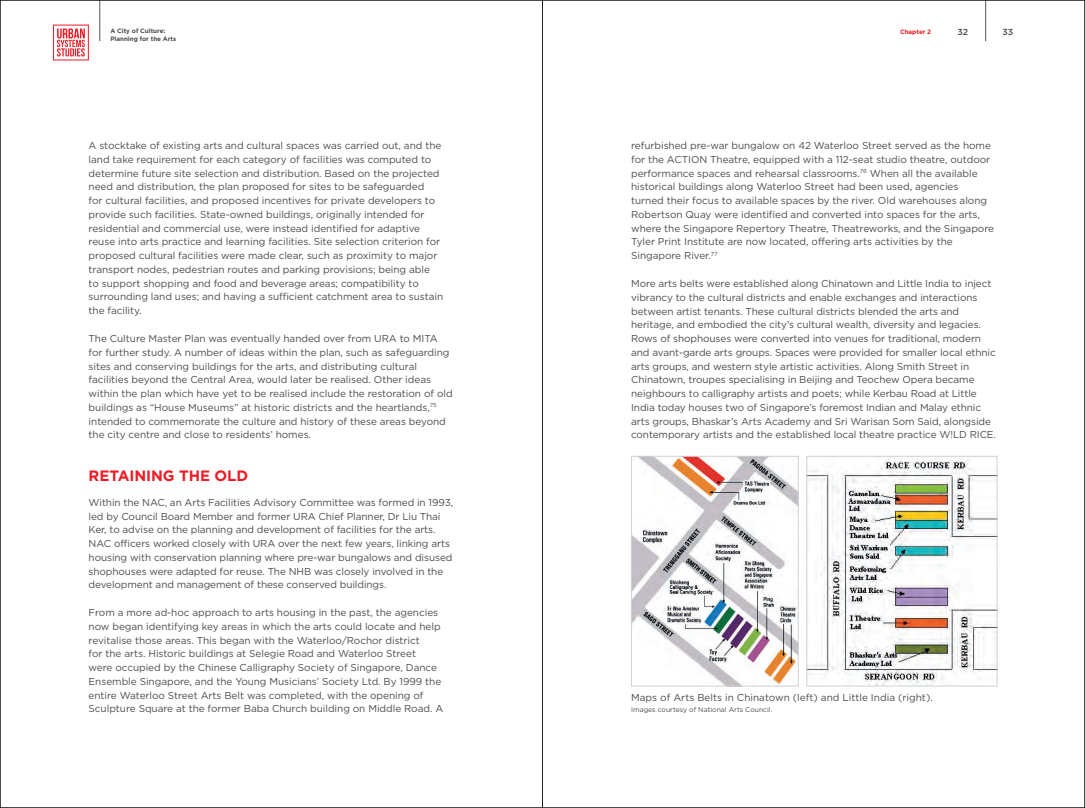
<style>
.page{position:relative;width:1085px;height:808px;background:#fff}
.page>*{position:absolute;margin:0;border:0;box-sizing:border-box;transform-origin:0 0}
.B_head{font:700 15px "Gotham HTF";letter-spacing:-.005em;color:#ee1c26}
.body_text{font:10px/13.8px "Gotham HTF";letter-spacing:-.005em;color:#4b4c4d}
.photo_title{font:10px "Gotham HTF";color:#4b4c4d}
.page_no{font:500 8.75px "Gotham HTF";color:#4b4c4d}
.photo_courtesy{font:6.88px "Gotham HTF";color:#4b4c4d}
.t1{font:700 6.25px "Gotham HTF";color:#4b4c4d}
.t2{font:700 6.25px "Gotham HTF";color:#ee1c26}
</style>
<div class="page">
<img style="left:633px;top:458px;width:163px;height:226px">
<div style="left:631px;top:456px;width:167px;height:230px;border:1px solid #d1d2d4"></div>
<img style="left:808px;top:458px;width:187px;height:226px">
<div style="left:806px;top:456px;width:191px;height:230px;border:1px solid #d1d2d4"></div>
<hr style="left:99px;top:0;width:1px;height:41px;background:#57585a">
<svg style="left:57px;top:29px;width:28px;height:28px"></svg>
<div style="left:53px;top:25px;width:36px;height:35px;border:1px solid #ee1c26"></div>
<hr style="left:985px;top:0;width:1px;height:41px;background:#57585a">
<hr style="left:542px;top:0;width:1px;height:808px;background:#231f20">
<p class="t1" style="left:110px;top:27px;width:57px">A City of Culture:</p>
<p class="t2" style="left:899px;top:28px;width:33px">Chapter 2</p>
<p class="page_no" style="left:1002px;top:27px;width:12px">33</p>
<p class="t1" style="left:110px;top:35px;width:67px">Planning for the Arts</p>
<p class="page_no" style="left:957px;top:27px;width:12px">32</p>
<p class="body_text" style="left:89px;top:138px;width:356px">A stocktake of existing arts and cultural spaces was carried out, and the land take requirement for each category of facilities was computed to determine future site selection and distribution. Based on the projected need and distribution, the plan proposed for sites to be safeguarded<br>for cultural facilities, and proposed incentives for private developers to provide such facilities. State-owned buildings, originally intended for residential and commercial use, were instead identified for adaptive reuse into arts practice and learning facilities. Site selection criterion for proposed cultural facilities were made clear, such as proximity to major transport nodes, pedestrian routes and parking provisions; being able<br>to support shopping and food and beverage areas; compatibility to surrounding land uses; and having a sufficient catchment area to sustain the facility.</p>
<p class="body_text" style="left:89px;top:331px;width:365px">The Culture Master Plan was eventually handed over from URA to MITA for further study. A number of ideas within the plan, such as safeguarding sites and conserving buildings for the arts, and distributing cultural facilities beyond the Central Area, would later be realised. Other ideas within the plan which have yet to be realised include the restoration of old buildings as “House Museums” at historic districts and the heartlands,<sup>75 </sup>intended to commemorate the culture and history of these areas beyond the city centre and close to residents’ homes.</p>
<p class="B_head" style="left:89px;top:467px;width:161px">RETAINING THE OLD</p>
<p class="body_text" style="left:89px;top:495px;width:366px">Within the NAC, an Arts Facilities Advisory Committee was formed in 1993, led by Council Board Member and former URA Chief Planner, Dr Liu Thai Ker, to advise on the planning and development of facilities for the arts.<br>NAC officers worked closely with URA over the next few years, linking arts housing with conservation planning where pre-war bungalows and disused shophouses were adapted for reuse. The NHB was closely involved in the development and management of these conserved buildings.</p>
<p class="body_text" style="left:89px;top:606px;width:356px">From a more ad-hoc approach to arts housing in the past, the agencies now began identifying key areas in which the arts could locate and help revitalise those areas. This began with the Waterloo/Rochor district<br>for the arts. Historic buildings at Selegie Road and Waterloo Street<br>were occupied by the Chinese Calligraphy Society of Singapore, Dance Ensemble Singapore, and the Young Musicians’ Society Ltd. By 1999 the entire Waterloo Street Arts Belt was completed, with the opening of Sculpture Square at the former Baba Church building on Middle Road. A</p>
<p class="body_text" style="left:631px;top:138px;width:364px">refurbished pre-war bungalow on 42 Waterloo Street served as the home for the ACTION Theatre, equipped with a 112-seat studio theatre, outdoor performance spaces and rehearsal classrooms.<sup>76</sup> When all the available historical buildings along Waterloo Street had been used, agencies<br>turned their focus to available spaces by the river. Old warehouses along Robertson Quay were identified and converted into spaces for the arts, where the Singapore Repertory Theatre, Theatreworks, and the Singapore Tyler Print Institute are now located, offering arts activities by the Singapore River.<sup>77</sup></p>
<p class="body_text" style="left:631px;top:276px;width:366px">More arts belts were established along Chinatown and Little India to inject vibrancy to the cultural districts and enable exchanges and interactions between artist tenants. These cultural districts blended the arts and heritage, and embodied the city’s cultural wealth, diversity and legacies.<br>Rows of shophouses were converted into venues for traditional, modern and avant-garde arts groups. Spaces were provided for smaller local ethnic arts groups, and western style artistic activities. Along Smith Street in Chinatown, troupes specialising in Beijing and Teochew Opera became neighbours to calligraphy artists and poets; while Kerbau Road at Little India today houses two of Singapore’s foremost Indian and Malay ethnic arts groups, Bhaskar’s Arts Academy and Sri Warisan Som Said, alongside contemporary artists and the established local theatre practice W!LD RICE.</p>
<p class="photo_title" style="left:631px;top:691px;width:303px">Maps of Arts Belts in Chinatown (left) and Little India (right).</p>
<p class="photo_courtesy" style="left:631px;top:705px;width:143px">Images courtesy of National Arts Council.</p>
</div>
